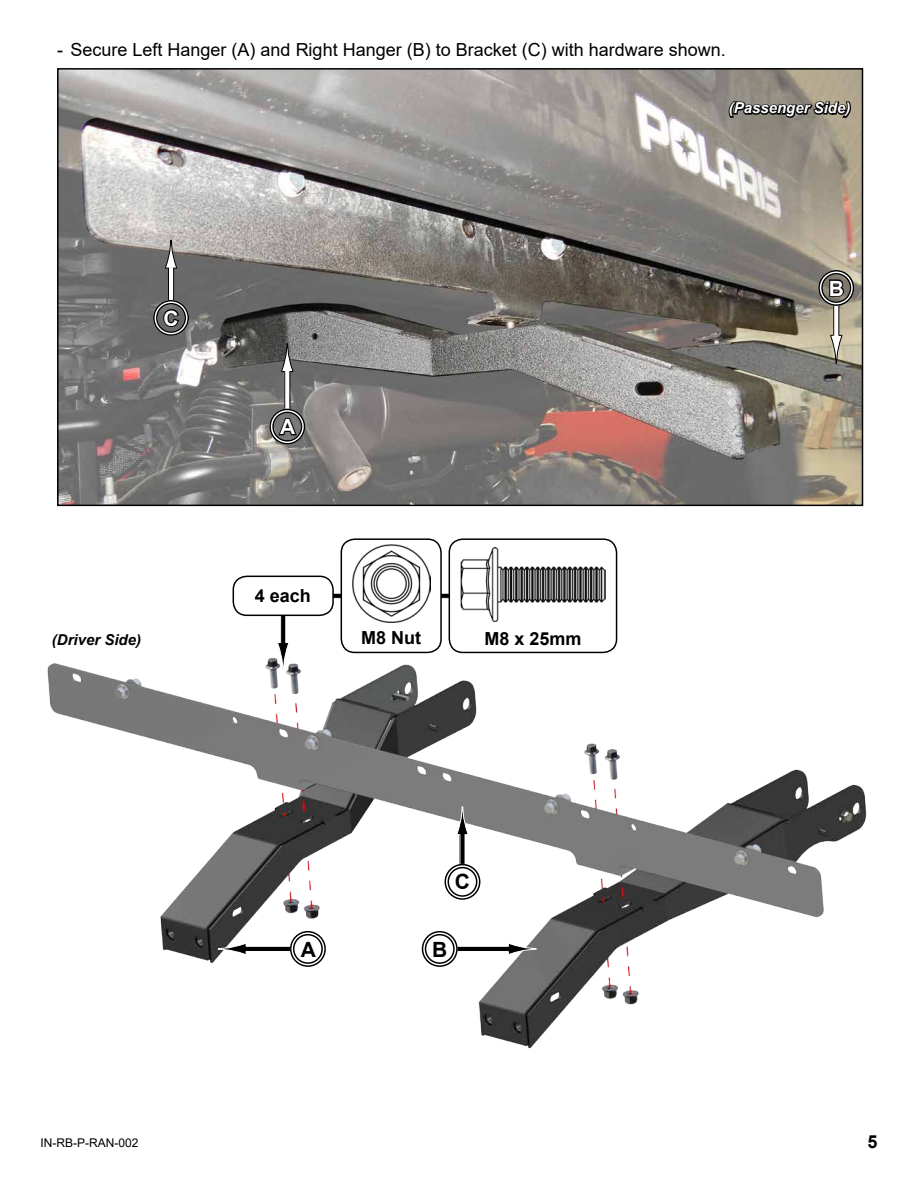
<style>
.page{position:relative;width:918px;height:1188px;background:#fff}
.page>*{position:absolute;margin:0;border:0;box-sizing:border-box;transform-origin:0 0}
.t1{font:700 21px "Arial";color:#fff}
.t2{font:700 21px "Arial";color:#000}
.t3{font:18px "Arial";color:#000}
.t4{font:700 18px "Arial";color:#000}
.t5{font:italic 700 15px "Arial";color:#fff}
.t6{font:italic 700 15px "Arial";color:#000}
.t7{font:12px "Arial";color:#000}
</style>
<div class="page">
<img style="left:60px;top:71px;width:800px;height:432px">
<div style="left:57px;top:68px;width:806px;height:438px;border:2px solid #000"></div>
<div style="left:834px;top:304px;width:5px;height:32px;background:#fff"></div>
<div style="left:833px;top:304px;width:6px;height:32px;border:1px solid #000"></div>
<svg style="left:830px;top:335px;width:13px;height:29px"></svg>
<svg style="left:828px;top:278px;width:18px;height:20px"></svg>
<div style="left:818px;top:270px;width:36px;height:36px;border:4px solid #fff;border-radius:50%"></div>
<div style="left:818px;top:270px;width:36px;height:36px;border:1px solid #000;border-radius:50%"></div>
<div style="left:821px;top:273px;width:30px;height:30px;border:1px solid #000;border-radius:50%"></div>
<div style="left:168px;top:268px;width:6px;height:35px;background:#fff"></div>
<div style="left:168px;top:267px;width:6px;height:37px;border:1px solid #000"></div>
<svg style="left:164px;top:240px;width:14px;height:29px"></svg>
<div style="left:285px;top:371px;width:5px;height:41px;background:#fff"></div>
<svg style="left:281px;top:344px;width:13px;height:28px"></svg>
<svg style="left:277px;top:416px;width:22px;height:21px"></svg>
<div style="left:269px;top:409px;width:36px;height:36px;border:4px solid #fff;border-radius:50%"></div>
<div style="left:269px;top:409px;width:36px;height:36px;border:1px solid #000;border-radius:50%"></div>
<div style="left:272px;top:412px;width:30px;height:30px;border:1px solid #000;border-radius:50%"></div>
<svg style="left:162px;top:308px;width:18px;height:20px"></svg>
<div style="left:153px;top:300px;width:36px;height:36px;border:4px solid #fff;border-radius:50%"></div>
<div style="left:153px;top:300px;width:36px;height:36px;border:1px solid #000;border-radius:50%"></div>
<div style="left:156px;top:303px;width:30px;height:30px;border:1px solid #000;border-radius:50%"></div>
<svg style="left:727px;top:89px;width:126px;height:31px;background:#69655a"></svg>
<img style="left:47px;top:647px;width:820px;height:402px">
<div style="left:281px;top:596px;width:5px;height:47px;background:#000"></div>
<div style="left:280px;top:596px;width:6px;height:47px;border:1px solid #fff"></div>
<svg style="left:277px;top:642px;width:13px;height:29px"></svg>
<div style="left:460px;top:834px;width:5px;height:33px;background:#000"></div>
<svg style="left:456px;top:807px;width:13px;height:28px"></svg>
<svg style="left:50px;top:647px;width:93px;height:4px"></svg>
<div style="left:455px;top:946px;width:54px;height:5px;background:#000"></div>
<div style="left:454px;top:946px;width:55px;height:6px;border:1px solid #fff"></div>
<svg style="left:508px;top:942px;width:29px;height:14px"></svg>
<div style="left:246px;top:946px;width:46px;height:5px;background:#000"></div>
<div style="left:245px;top:946px;width:47px;height:6px;border:1px solid #fff"></div>
<svg style="left:218px;top:942px;width:29px;height:14px"></svg>
<svg style="left:453px;top:872px;width:19px;height:20px"></svg>
<div style="left:445px;top:864px;width:35px;height:36px;border:4px solid #fff;border-radius:50%"></div>
<div style="left:445px;top:864px;width:35px;height:36px;border:1px solid #000;border-radius:50%"></div>
<div style="left:448px;top:867px;width:29px;height:30px;border:1px solid #000;border-radius:50%"></div>
<svg style="left:431px;top:939px;width:18px;height:20px"></svg>
<div style="left:422px;top:931px;width:36px;height:36px;border:4px solid #fff;border-radius:50%"></div>
<div style="left:422px;top:931px;width:36px;height:36px;border:1px solid #000;border-radius:50%"></div>
<div style="left:425px;top:934px;width:30px;height:30px;border:1px solid #000;border-radius:50%"></div>
<div style="left:286px;top:593px;width:189px;height:5px;background:#000"></div>
<div style="left:286px;top:593px;width:190px;height:6px;border:1px solid #fff"></div>
<div style="left:341px;top:539px;width:100px;height:113px;background:#fff;border-radius:14px"></div>
<div style="left:341px;top:538px;width:101px;height:115px;border:2px solid #000;border-radius:14px"></div>
<img style="left:352px;top:545px;width:78px;height:78px">
<div style="left:449px;top:539px;width:168px;height:113px;background:#fff;border-radius:14px"></div>
<div style="left:449px;top:538px;width:168px;height:115px;border:2px solid #000;border-radius:14px"></div>
<img style="left:460px;top:548px;width:145px;height:73px">
<svg style="left:297px;top:939px;width:22px;height:20px"></svg>
<div style="left:290px;top:931px;width:36px;height:36px;border:4px solid #fff;border-radius:50%"></div>
<div style="left:290px;top:931px;width:36px;height:36px;border:1px solid #000;border-radius:50%"></div>
<div style="left:293px;top:934px;width:30px;height:30px;border:1px solid #000;border-radius:50%"></div>
<div style="left:233px;top:576px;width:100px;height:39px;background:#fff;border-radius:14px"></div>
<div style="left:233px;top:576px;width:101px;height:40px;border:2px solid #000;border-radius:14px"></div>
<p class="t3" style="left:57px;top:37px;width:670px">- Secure Left Hanger (A) and Right Hanger (B) to Bracket (C) with hardware shown.</p>
<p class="t5" style="left:729px;top:98px;width:123px">(Passenger Side)</p>
<p class="t1" style="left:163px;top:303px;width:17px">C</p>
<p class="t6" style="left:52px;top:630px;width:91px">(Driver Side)</p>
<p class="t1" style="left:280px;top:412px;width:17px">A</p>
<p class="t4" style="left:255px;top:583px;width:58px">4 each</p>
<p class="t4" style="left:361px;top:625px;width:61px">M8 Nut</p>
<p class="t4" style="left:484px;top:626px;width:99px">M8 x 25mm</p>
<p class="t2" style="left:301px;top:934px;width:17px">A</p>
<p class="t2" style="left:455px;top:867px;width:17px">C</p>
<p class="t2" style="left:432px;top:934px;width:17px">B</p>
<p class="t1" style="left:829px;top:273px;width:17px">B</p>
<p class="t7" style="left:40px;top:1134px;width:100px">IN-RB-P-RAN-002</p>
<p class="t4" style="left:867px;top:1128px;width:12px">5</p>
</div>
